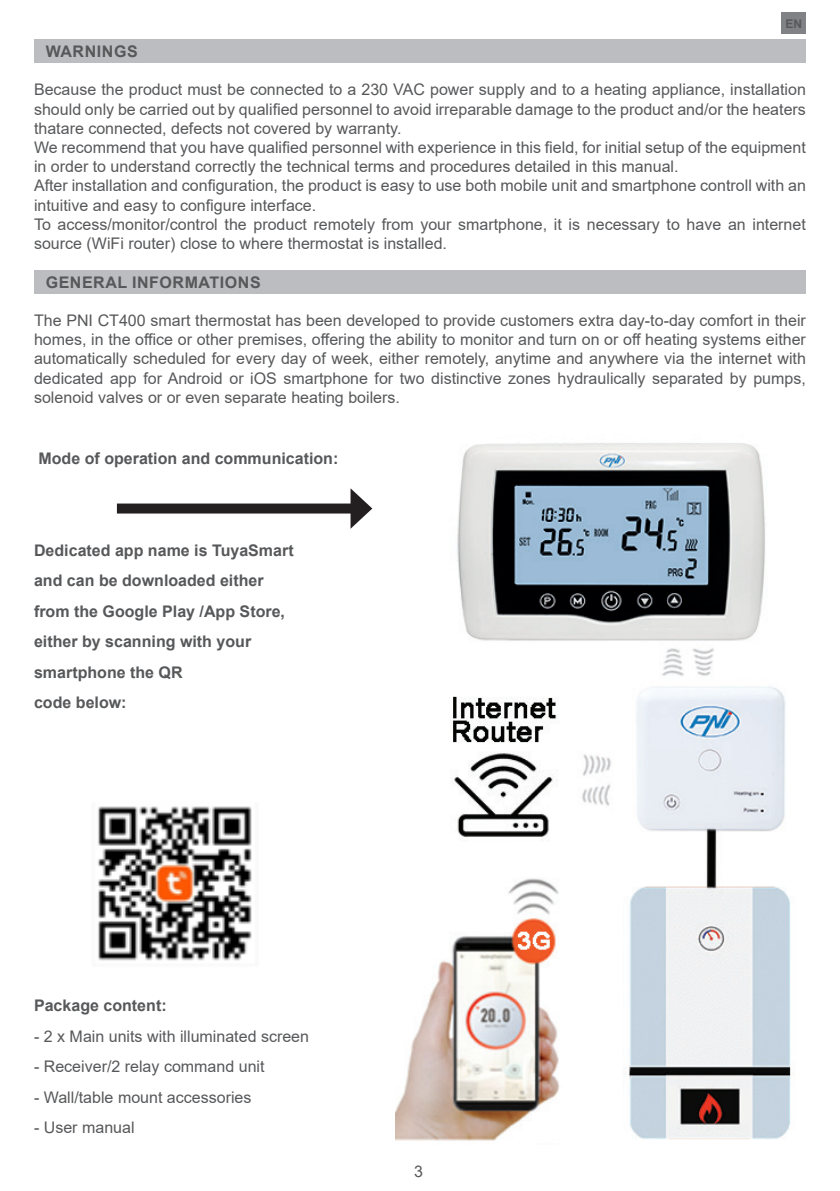
<style>
.page{position:relative;width:840px;height:1191px;background:#fff}
.page>*{position:absolute;margin:0;border:0;box-sizing:border-box;transform-origin:0 0}
.Bold{font:16px/19.2px "Arial";color:#57585a}
.Bold-2{font:700 16px "Arial";color:#57585a}
.UPPERCASE_TITLE{font:700 16px "Arial";letter-spacing:.035em;color:#57585a}
.t1{font:700 12px "Arial";color:#57585a}
</style>
<div class="page">
<div style="left:781px;top:12px;width:24px;height:22px;background:#808285"></div>
<div style="left:34px;top:40px;width:771px;height:23px;background:#bcbdc0"></div>
<div style="left:34px;top:270px;width:771px;height:24px;background:#bcbdc0"></div>
<img style="left:98px;top:806px;width:154px;height:155px">
<div style="left:117px;top:503px;width:242px;height:10px;background:#231f20"></div>
<svg style="left:350px;top:488px;width:22px;height:41px"></svg>
<img style="left:395px;top:443px;width:398px;height:698px">
<p class="t1" style="left:785px;top:15px;width:18px">EN</p>
<p class="UPPERCASE_TITLE" style="left:46px;top:40px;width:93px">WARNINGS</p>
<p class="Bold" style="left:34px;top:80px;width:773px;text-align:justify">Because the product must be connected to a 230 VAC power supply and to a heating appliance, installation should only be carried out by qualified personnel to avoid irreparable damage to the product and/or the heaters thatare connected, defects not covered by warranty.</p>
<p class="Bold" style="left:34px;top:138px;width:773px">We recommend that you have qualified personnel with experience in this field, for initial setup of the equipment in order to understand correctly the technical terms and procedures detailed in this manual.</p>
<p class="Bold" style="left:34px;top:176px;width:773px">After installation and configuration, the product is easy to use both mobile unit and smartphone controll with an intuitive and easy to configure interface.</p>
<p class="Bold" style="left:34px;top:214px;width:773px">To access/monitor/control the product remotely from your smartphone, it is necessary to have an internet source (WiFi router) close to where thermostat is installed.</p>
<p class="UPPERCASE_TITLE" style="left:46px;top:271px;width:216px">GENERAL INFORMATIONS</p>
<p class="Bold" style="left:34px;top:310px;width:773px;text-align:justify">The PNI CT400 smart thermostat has been developed to provide customers extra day-to-day comfort in their homes, in the office or other premises, offering the ability to monitor and turn on or off heating systems either automatically scheduled for every day of week, either remotely, anytime and anywhere via the internet with dedicated app for Android or iOS smartphone for two distinctive zones hydraulically separated by pumps, solenoid valves or or even separate heating boilers.</p>
<p class="Bold-2" style="left:38px;top:447px;width:301px">Mode of operation and communication:</p>
<p class="Bold-2" style="left:34px;top:538px;width:261px">Dedicated app name is TuyaSmart</p>
<p class="Bold-2" style="left:34px;top:569px;width:231px">and can be downloaded either</p>
<p class="Bold-2" style="left:34px;top:599px;width:252px">from the Google Play /App Store,</p>
<p class="Bold-2" style="left:34px;top:630px;width:218px">either by scanning with your</p>
<p class="Bold-2" style="left:34px;top:661px;width:150px">smartphone the QR</p>
<p class="Bold-2" style="left:34px;top:691px;width:94px">code below:</p>
<p class="Bold-2" style="left:34px;top:994px;width:134px">Package content:</p>
<p class="Bold" style="left:34px;top:1026px;width:276px">- 2 x Main units with illuminated screen</p>
<p class="Bold" style="left:34px;top:1057px;width:232px">- Receiver/2 relay command unit</p>
<p class="Bold" style="left:34px;top:1087px;width:219px">- Wall/table mount accessories</p>
<p class="Bold" style="left:34px;top:1118px;width:102px">- User manual</p>
<p class="Bold" style="left:414px;top:1161px;width:10px">3</p>
</div>
